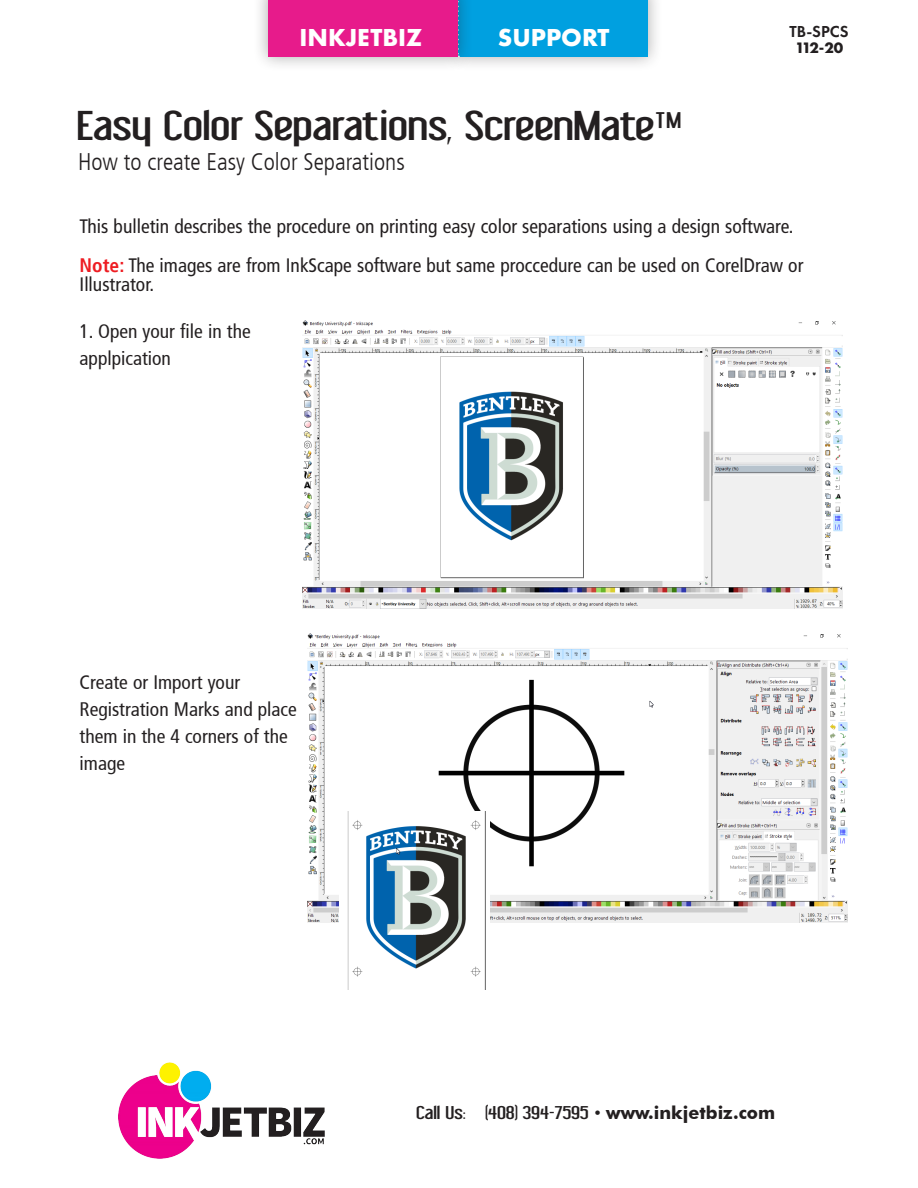
<style>
.page{position:relative;width:918px;height:1188px;background:#fff}
.page>*{position:absolute;margin:0;border:0;box-sizing:border-box;transform-origin:0 0}
.t1{font:40.5px "Impasto";color:#231f20}
.t2{font:700 25.5px "Futura PT";color:#fff}
.t3{font:300 condensed 24px "Frutiger LT";color:#231f20}
.FF_IS_Product_Subhea{font:condensed 19.5px/19.5px "Frutiger LT";color:#231f20}
.FF_IS_Product_Subhea-2{font:condensed 19.5px/27px "Frutiger";color:#231f20}
.t4{font:18px "Impasto";color:#231f20}
.t5{font:600 16.5px "Futura PT";color:#231f20}
.t6{font:700 15.75px "Futura PT";color:#231f20}
.s1{font-family:"Frutiger";font-weight:700;font-stretch:normal;color:#ee1d23}
.s2{font-family:"Futura BT";font-weight:700}
</style>
<div class="page">
<img style="left:119px;top:1063px;width:206px;height:96px">
<div style="left:443px;top:0;width:220px;height:72px;background:#231f20;opacity:.37"></div>
<div style="left:458px;top:0;width:190px;height:57px;background:#00a0e0"></div>
<div style="left:253px;top:0;width:220px;height:73px;background:#231f20;opacity:.37"></div>
<div style="left:268px;top:0;width:190px;height:57px;background:#e71b8b"></div>
<img style="left:303px;top:320px;width:540px;height:289px">
<img style="left:307px;top:633px;width:540px;height:289px">
<img style="left:339px;top:811px;width:151px;height:179px">
<h2 class="t2" style="left:300px;top:21px;width:124px">INKJETBIZ</h2>
<h2 class="t2" style="left:498px;top:21px;width:113px">SUPPORT</h2>
<p class="t5" style="left:790px;top:21px;width:61px">TB-SPCS</p>
<p class="t6" style="left:795px;top:38px;width:50px">112-20</p>
<p class="t1" style="left:78px;top:103px;width:605px">Easy Color Separations, ScreenMate™</p>
<p class="t3" style="left:78px;top:148px;width:328px">How to create Easy Color Separations</p>
<p class="FF_IS_Product_Subhea" style="left:80px;top:216px;width:715px">This bulletin describes the procedure on printing easy color separations using a design software.</p>
<p class="FF_IS_Product_Subhea" style="left:80px;top:255px;width:725px"><span class="s1">Note:</span> The images are from InkScape software but same proccedure can be used on CorelDraw or<br>Illustrator.</p>
<p class="FF_IS_Product_Subhea-2" style="left:80px;top:318px;width:173px">1. Open your file in the applpication</p>
<p class="FF_IS_Product_Subhea-2" style="left:80px;top:669px;width:219px">Create or Import your<br>Registration Marks and place them in the 4 corners of the image</p>
<p class="t4" style="left:417px;top:1102px;width:360px">Call Us: a (408) 394-7595 • <span class="s2">www.inkjetbiz.com</span></p>
</div>
